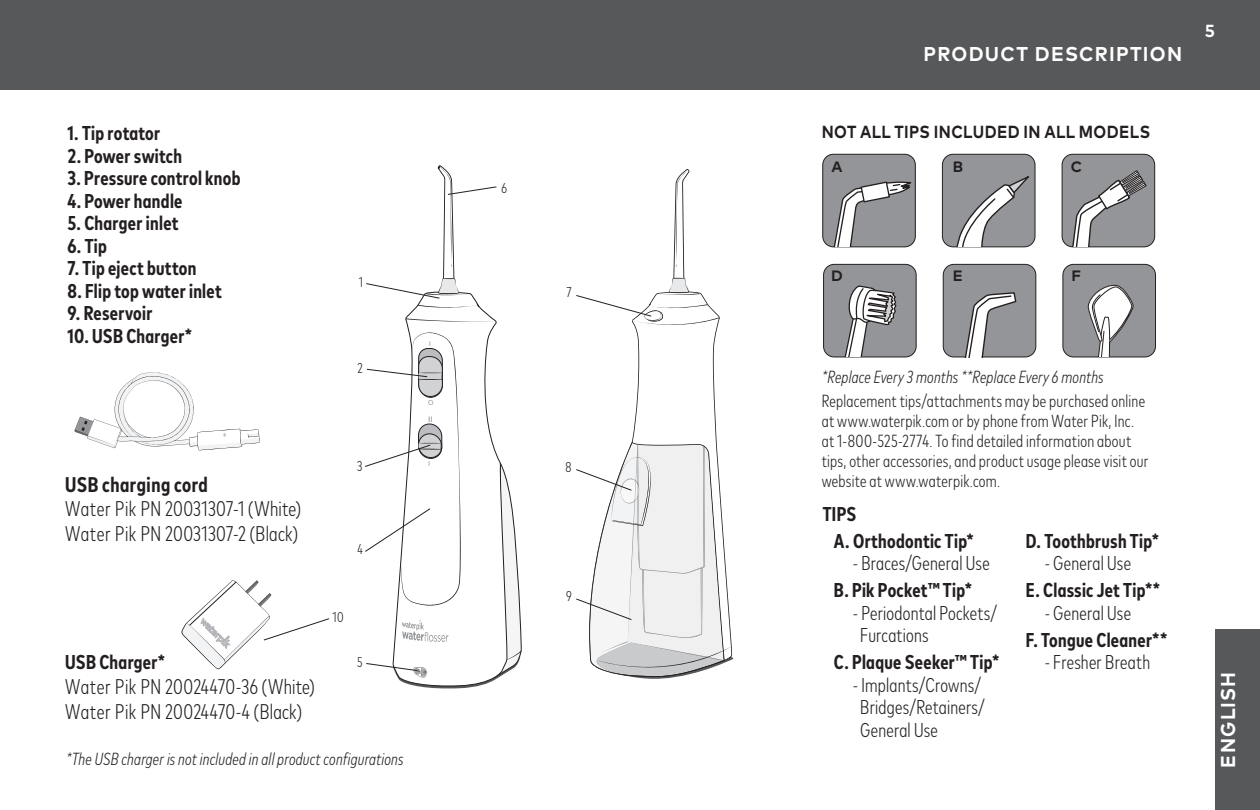
<style>
.page{position:relative;width:1260px;height:810px;background:#fff}
.page>*{position:absolute;margin:0;border:0;box-sizing:border-box;transform-origin:0 0}
.body_copy{font:300 condensed 21.25px/25px "Mark Pro";letter-spacing:.015em;color:#231f20}
.body_copy-2{font:700 condensed 21.25px "Mark Pro";letter-spacing:.025em;color:#231f20}
.body_copy-3{font:700 condensed 20px "Mark Pro";letter-spacing:.015em;color:#231f20}
.body_copy-4{font:300 condensed 20px/22.5px "Mark Pro";letter-spacing:.01em;color:#231f20}
.WARNING{font:700 condensed 20px "Mark Pro";letter-spacing:.015em;color:#231f20}
.Section_Title_-_Righ{font:700 20px "Mark Pro";letter-spacing:.065em;color:#fff;scale:.96 1}
.body_copy-5{font:300 condensed 17.5px/20px "Mark Pro";letter-spacing:.015em;color:#231f20}
.Body_Header{font:italic 300 condensed 17.5px "Mark Pro";letter-spacing:.015em;color:#231f20}
.body_copy-6{font:italic 300 condensed 17.5px "Mark Pro";letter-spacing:.015em;color:#231f20}
.Body_Header-2{font:700 17.5px "Mark Pro";letter-spacing:.025em;color:#231f20;scale:.88 1}
.t1{font:700 17.5px "Mark Pro";color:#fff}
.Body_Header-3{font:700 15px "Mark Pro";color:#231f20}
.callout_copy{font:300 condensed 14.25px "Mark Pro";color:#231f20}
</style>
<div class="page">
<div style="left:0;top:0;width:1260px;height:90px;background:#57585a"></div>
<svg style="left:418px;top:305px;width:60px;height:3px"></svg>
<svg style="left:406px;top:318px;width:91px;height:4px"></svg>
<div style="left:823px;top:154px;width:92px;height:93px;background:#939598;border-radius:11px"></div>
<div style="left:822px;top:154px;width:94px;height:93px;border:1px solid #231f20;border-radius:11px"></div>
<div style="left:942px;top:154px;width:93px;height:93px;background:#939598;border-radius:11px"></div>
<div style="left:942px;top:154px;width:93px;height:93px;border:1px solid #231f20;border-radius:11px"></div>
<div style="left:1062px;top:154px;width:93px;height:93px;background:#939598;border-radius:11px"></div>
<div style="left:1062px;top:154px;width:93px;height:93px;border:1px solid #231f20;border-radius:11px"></div>
<div style="left:824px;top:264px;width:92px;height:93px;background:#939598;border-radius:11px"></div>
<div style="left:823px;top:264px;width:93px;height:93px;border:1px solid #231f20;border-radius:11px"></div>
<div style="left:943px;top:264px;width:93px;height:93px;background:#939598;border-radius:11px"></div>
<div style="left:943px;top:264px;width:93px;height:93px;border:1px solid #231f20;border-radius:11px"></div>
<div style="left:1063px;top:264px;width:93px;height:93px;background:#939598;border-radius:11px"></div>
<div style="left:1063px;top:264px;width:93px;height:93px;border:1px solid #231f20;border-radius:11px"></div>
<svg style="left:828px;top:181px;width:84px;height:66px"></svg>
<svg style="left:948px;top:176px;width:82px;height:71px"></svg>
<svg style="left:1070px;top:170px;width:77px;height:76px"></svg>
<svg style="left:823px;top:284px;width:75px;height:73px"></svg>
<svg style="left:962px;top:293px;width:54px;height:64px"></svg>
<svg style="left:1086px;top:284px;width:47px;height:73px"></svg>
<svg style="left:576px;top:169px;width:157px;height:510px"></svg>
<svg style="left:366px;top:165px;width:131px;height:134px"></svg>
<svg style="left:75px;top:372px;width:185px;height:78px"></svg>
<svg style="left:181px;top:580px;width:148px;height:90px"></svg>
<div style="left:1215px;top:630px;width:45px;height:180px;background:#57585a"></div>
<svg style="left:365px;top:331px;width:157px;height:358px"></svg>
<p class="body_copy-3" style="left:68px;top:118px;width:94px">1. Tip rotator</p>
<p class="body_copy-3" style="left:68px;top:141px;width:116px">2. Power switch</p>
<p class="body_copy-3" style="left:68px;top:163px;width:175px">3. Pressure control knob</p>
<p class="WARNING" style="left:68px;top:186px;width:117px">4. Power handle</p>
<p class="WARNING" style="left:68px;top:208px;width:113px">5. Charger inlet</p>
<p class="body_copy-3" style="left:68px;top:231px;width:41px">6. Tip</p>
<p class="body_copy-3" style="left:68px;top:253px;width:130px">7. Tip eject button</p>
<p class="body_copy-3" style="left:68px;top:276px;width:156px">8. Flip top water inlet</p>
<p class="body_copy-3" style="left:68px;top:298px;width:86px">9. Reservoir</p>
<p class="body_copy-3" style="left:68px;top:321px;width:126px">10. USB Charger*</p>
<p class="callout_copy" style="left:359px;top:272px;width:6px">1</p>
<p class="callout_copy" style="left:358px;top:358px;width:7px">2</p>
<p class="body_copy-2" style="left:65px;top:469px;width:144px">USB charging cord</p>
<p class="body_copy" style="left:65px;top:494px;width:238px">Water Pik PN 20031307-1 (White)<br>Water Pik PN 20031307-2 (Black)</p>
<p class="callout_copy" style="left:357px;top:456px;width:7px">3</p>
<p class="callout_copy" style="left:357px;top:539px;width:7px">4</p>
<p class="body_copy-3" style="left:65px;top:647px;width:101px">USB Charger*</p>
<p class="body_copy" style="left:65px;top:673px;width:251px">Water Pik PN 20024470-36 (White)<br>Water Pik PN 20024470-4 (Black)</p>
<p class="callout_copy" style="left:333px;top:607px;width:13px">10</p>
<p class="callout_copy" style="left:357px;top:651px;width:7px">5</p>
<p class="Body_Header" style="left:66px;top:747px;width:339px">*The USB charger is not included in all product configurations</p>
<p class="callout_copy" style="left:502px;top:178px;width:7px">6</p>
<p class="callout_copy" style="left:566px;top:282px;width:7px">7</p>
<p class="callout_copy" style="left:566px;top:456px;width:8px">8</p>
<p class="callout_copy" style="left:566px;top:586px;width:7px">9</p>
<p class="Section_Title_-_Righ" style="left:924px;top:39px;width:271px">PRODUCT DESCRIPTION</p>
<p class="t1" style="left:1205px;top:17px;width:12px">5</p>
<p class="Body_Header-2" style="left:822px;top:118px;width:375px">NOT ALL TIPS INCLUDED IN ALL MODELS</p>
<p class="Body_Header-3" style="left:831px;top:156px;width:13px">A</p>
<p class="Body_Header-3" style="left:1071px;top:156px;width:13px">C</p>
<p class="Body_Header-3" style="left:953px;top:156px;width:12px">B</p>
<p class="Body_Header-3" style="left:831px;top:264px;width:13px">D</p>
<p class="Body_Header-3" style="left:953px;top:264px;width:11px">E</p>
<p class="Body_Header-3" style="left:1072px;top:264px;width:11px">F</p>
<p class="body_copy-6" style="left:822px;top:364px;width:283px">*Replace Every 3 months **Replace Every 6 months</p>
<p class="body_copy-5" style="left:822px;top:390px;width:328px">Replacement tips/attachments may be purchased online at www.waterpik.com or by phone from Water Pik, Inc. at 1-800-525-2774. To find detailed information about tips, other accessories, and product usage please visit our website at www.waterpik.com.</p>
<p class="body_copy-3" style="left:823px;top:499px;width:35px">TIPS</p>
<p class="body_copy-3" style="left:834px;top:526px;width:141px">A. Orthodontic Tip*</p>
<p class="body_copy-4" style="left:853px;top:551px;width:138px">- Braces/General Use</p>
<p class="body_copy-3" style="left:834px;top:576px;width:140px">B. Pik Pocket™ Tip*</p>
<p class="body_copy-4" style="left:860px;top:600px;width:138px;text-indent:-8px">- Periodontal Pockets/<br>Furcations</p>
<p class="body_copy-3" style="left:834px;top:648px;width:167px">C. Plaque Seeker™ Tip*</p>
<p class="body_copy-4" style="left:860px;top:672px;width:126px;text-indent:-8px">- Implants/Crowns/<br>Bridges/Retainers/<br>General Use</p>
<p class="body_copy-3" style="left:1026px;top:526px;width:135px">D. Toothbrush Tip*</p>
<p class="body_copy-4" style="left:1045px;top:551px;width:88px">- General Use</p>
<p class="body_copy-3" style="left:1026px;top:576px;width:136px">E. Classic Jet Tip**</p>
<p class="body_copy-4" style="left:1045px;top:600px;width:88px">- General Use</p>
<p class="body_copy-3" style="left:1026px;top:625px;width:143px">F. Tongue Cleaner**</p>
<p class="body_copy-4" style="left:1045px;top:650px;width:107px">- Fresher Breath</p>
<p class="Section_Title_-_Righ" style="left:1213px;top:768px;width:101px;rotate:-90deg">ENGLISH</p>
</div>
